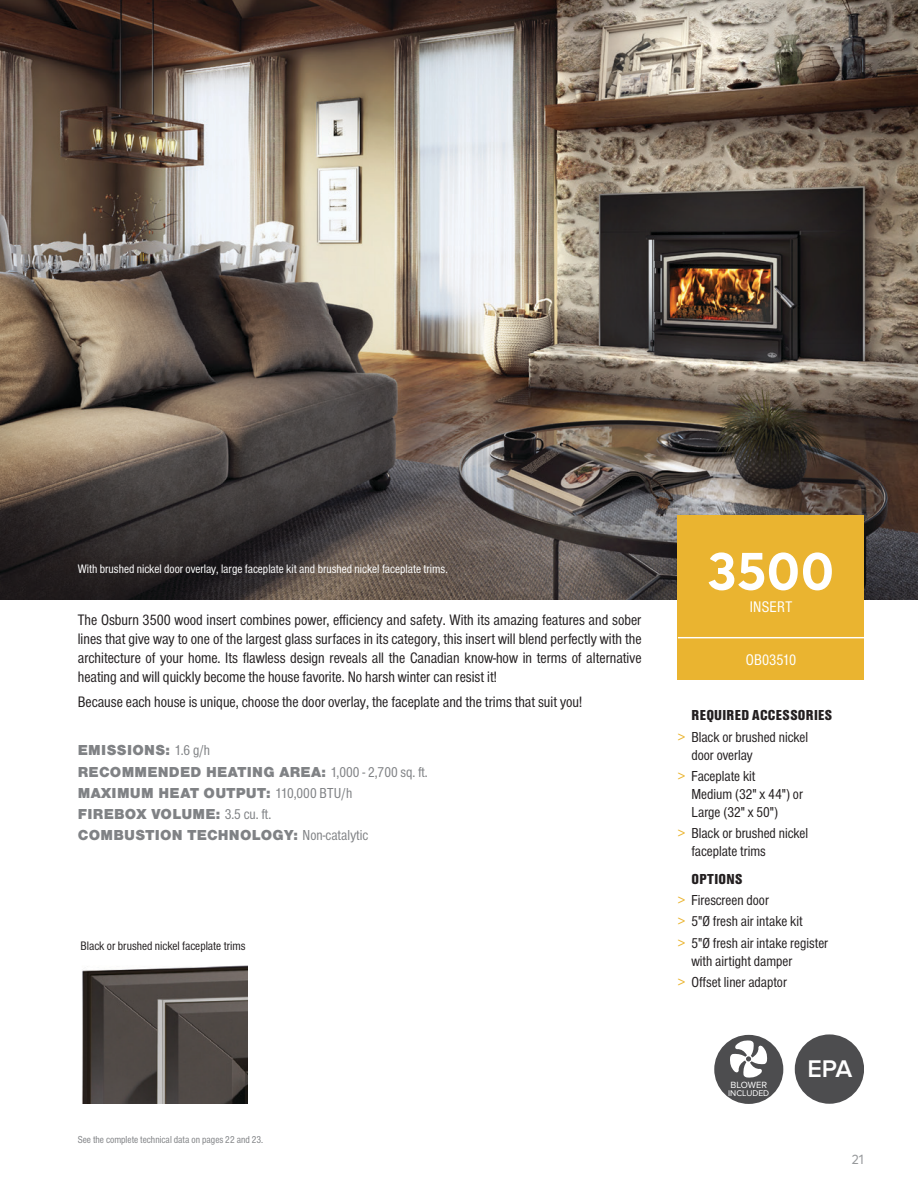
<style>
.page{position:relative;width:918px;height:1188px;background:#fff}
.page>*{position:absolute;margin:0;border:0;box-sizing:border-box;transform-origin:0 0}
.t1{font:700 54px "Averta";color:#fff}
.t2{font:600 25.05px "Proxima Nova";color:#fff}
.t3{font:condensed 15.9px "Font Site Sans";letter-spacing:.01em;color:#fff}
.t4{font:condensed 15.75px/18.9px "Font Site Sans";color:#231f20;text-align:justify}
.t5{font:condensed 15px/21.3px "Font Site Sans";color:#231f20}
.t6{font:900 15px/21.3px "Font Site Sans";letter-spacing:.015em;color:#808285}
.t7{font:13.5px "Averta";color:#97999c}
.t8{font:condensed 12.75px "Font Site Sans";color:#fff}
.t9{font:condensed 12.75px "Font Site Sans";color:#231f20}
.t10{font:condensed 10.5px "Font Site Sans";color:#808285}
.t11{font:9.3px "Proxima Nova";color:#fff}
.t12{font:8.55px "Proxima Nova";color:#fff}
.s1{font-weight:400;font-stretch:condensed}
.s2{font-weight:900}
.s3{color:#eab430}
</style>
<div class="page">
<img style="left:0;top:0;width:918px;height:599px">
<img style="left:82px;top:965px;width:165px;height:139px">
<div style="left:678px;top:515px;width:186px;height:164px;background:#eab430"></div>
<hr style="left:678px;top:637px;width:186px;height:1px;background:#fff">
<div style="left:795px;top:1034px;width:69px;height:70px;background:#4d4d4f;border-radius:50%"></div>
<div style="left:714px;top:1035px;width:69px;height:69px;background:#4d4d4f;border-radius:50%"></div>
<svg style="left:730px;top:1040px;width:37px;height:38px"></svg>
<p class="t8" style="left:78px;top:562px;width:372px">With brushed nickel door overlay, large faceplate kit and brushed nickel faceplate trims.</p>
<p class="t4" style="left:78px;top:610px;width:565px">The Osburn 3500 wood insert combines power, efficiency and safety. With its amazing features and sober lines that give way to one of the largest glass surfaces in its category, this insert will blend perfectly with the architecture of your home. Its flawless design reveals all the Canadian know-how in terms of alternative heating and will quickly become the house favorite. No harsh winter can resist it!</p>
<p class="t4" style="left:78px;top:693px;width:506px">Because each house is unique, choose the door overlay, the faceplate and the trims that suit you!</p>
<p class="t6" style="left:78px;top:740px;width:351px">EMISSIONS: <span class="s1">1.6 g/h<br></span>RECOMMENDED HEATING AREA: <span class="s1">1,000 - 2,700 sq. ft.<br></span>MAXIMUM HEAT OUTPUT: <span class="s1">110,000 BTU/h<br></span>FIREBOX VOLUME: <span class="s1">3.5 cu. ft.<br></span>COMBUSTION TECHNOLOGY: <span class="s1">Non-catalytic</span></p>
<p class="t9" style="left:81px;top:939px;width:166px">Black or brushed nickel faceplate trims</p>
<p class="t10" style="left:78px;top:1133px;width:187px">See the complete technical data on pages 22 and 23.</p>
<h1 class="t1" style="left:707px;top:537px;width:129px">3500</h1>
<p class="t3" style="left:750px;top:599px;width:44px">INSERT</p>
<p class="t3" style="left:746px;top:652px;width:52px">OB03510</p>
<p class="t5" style="left:678px;top:705px;width:156px;text-indent:14px"><span class="s2">REQUIRED ACCESSORIES </span><span class="s3">&gt;</span> Black or brushed nickel</p>
<p class="t5" style="left:678px;top:744px;width:79px;text-align:right">door overlay<br><span class="s3">&gt;</span> Faceplate kit</p>
<p class="t5" style="left:691px;top:785px;width:113px;line-height:18px">Medium (32" x 44") or<br>Large (32" x 50")</p>
<p class="t5" style="left:691px;top:824px;width:118px;line-height:18px;text-indent:-14px"><span class="s3">&gt;</span> Black or brushed nickel faceplate trims</p>
<p class="t5" style="left:678px;top:869px;width:152px;text-indent:14px"><span class="s2">OPTIONS<br></span><span class="s3">&gt;</span> Firescreen door<br><span class="s3">&gt;</span> 5"Ø fresh air intake kit<br><span class="s3">&gt;</span> 5"Ø fresh air intake register</p>
<p class="t5" style="left:678px;top:950px;width:116px;text-indent:14px">with airtight damper <span class="s3">&gt;</span> Offset liner adaptor</p>
<p class="t11" style="left:731px;top:1079px;width:38px">BLOWER</p>
<p class="t12" style="left:728px;top:1088px;width:43px">INCLUDED</p>
<h2 class="t2" style="left:808px;top:1057px;width:46px">EPA</h2>
<p class="t7" style="left:852px;top:1151px;width:14px">21</p>
</div>
